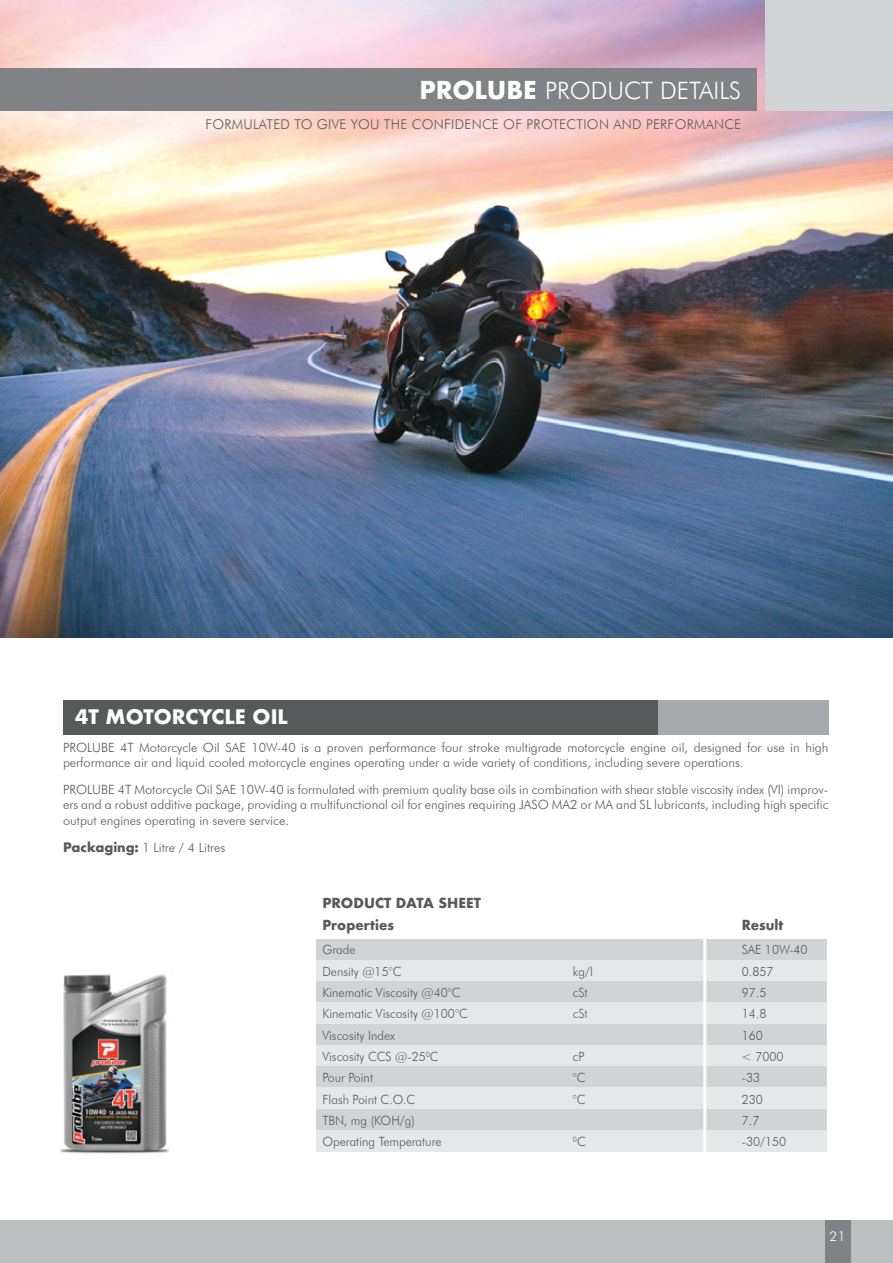
<style>
.page{position:relative;width:893px;height:1263px;background:#fff}
.page>*{position:absolute;margin:0;border:0;box-sizing:border-box;transform-origin:0 0}
.t1{font:300 24px "Futura BT";color:#fff}
.t2{font:700 19.5px "Futura";color:#fff}
.t3{font:300 13.5px "Futura BT";letter-spacing:.02em;color:#58595b}
.t4{font:700 13.5px/22.2px "Futura";color:#58595b}
.t5{font:300 13.5px "Futura BT";color:#fff}
.t6{font:700 13.5px "Futura";color:#58595b;scale:.96 1}
.t7{font:300 12.75px/15.3px "Futura BT";color:#58595b}
.t8{font:300 12.75px "Futura BT";color:#58595b;scale:.96 1}
.t9{font:300 7.5px "Futura BT";color:#58595b;scale:.96 1}
.s1{font-family:"Futura";font-weight:700}
.s2{font-size:12.75px}
</style>
<div class="page">
<img style="left:0;top:0;width:893px;height:638px">
<div style="left:765px;top:0;width:128px;height:111px;background:#d1d3d4"></div>
<div style="left:0;top:68px;width:757px;height:43px;background:#808285"></div>
<div style="left:0;top:1220px;width:893px;height:43px;background:#bcbec0"></div>
<div style="left:825px;top:1220px;width:25px;height:43px;background:#808285"></div>
<img style="left:60px;top:974px;width:110px;height:180px">
<div style="left:63px;top:700px;width:765px;height:34px;background:#58595b"></div>
<div style="left:658px;top:700px;width:170px;height:34px;background:#a7a9ac"></div>
<div style="left:317px;top:939px;width:510px;height:21px;background:#d1d3d4"></div>
<div style="left:317px;top:960px;width:510px;height:21px;background:#e6e7e8"></div>
<div style="left:317px;top:981px;width:510px;height:22px;background:#d1d3d4"></div>
<div style="left:317px;top:1003px;width:510px;height:21px;background:#e6e7e8"></div>
<div style="left:317px;top:1024px;width:510px;height:21px;background:#d1d3d4"></div>
<div style="left:317px;top:1045px;width:510px;height:21px;background:#e6e7e8"></div>
<div style="left:317px;top:1066px;width:510px;height:22px;background:#d1d3d4"></div>
<div style="left:317px;top:1109px;width:510px;height:21px;background:#d1d3d4"></div>
<div style="left:317px;top:1088px;width:510px;height:21px;background:#e6e7e8"></div>
<div style="left:317px;top:1130px;width:510px;height:21px;background:#e6e7e8"></div>
<hr style="left:703px;top:936px;width:3px;height:223px;background:#fff">
<h1 class="t1" style="left:419px;top:76px;width:323px"><span class="s1">PROLUBE</span> PRODUCT DETAILS</h1>
<p class="t3" style="left:205px;top:116px;width:537px">FORMULATED TO GIVE YOU THE CONFIDENCE OF PROTECTION AND PERFORMANCE</p>
<h2 class="t2" style="left:75px;top:704px;width:214px">4T MOTORCYCLE OIL</h2>
<p class="t7" style="left:63px;top:739px;width:767px">PROLUBE 4T Motorcycle Oil SAE 10W-40 is a proven performance four stroke multigrade motorcycle engine oil, designed for use in high performance air and liquid cooled motorcycle engines operating under a wide variety of conditions, including severe operations.</p>
<p class="t7" style="left:63px;top:782px;width:767px;text-align:justify">PROLUBE 4T Motorcycle Oil SAE 10W-40 is formulated with premium quality base oils in combination with shear stable viscosity index (VI) improv&shy;ers and a robust additive package, providing a multifunctional oil for engines requiring JASO MA2 or MA and SL lubricants, including high specific output engines operating in severe service.</p>
<p class="t7" style="left:63px;top:840px;width:164px"><span class="s1">Packaging:</span> 1 Litre / 4 Litres</p>
<p class="t4" style="left:322px;top:891px;width:160px">PRODUCT DATA SHEET<br>Properties</p>
<p class="t6" style="left:742px;top:916px;width:45px">Result</p>
<p class="t8" style="left:322px;top:942px;width:36px">Grade</p>
<p class="t8" style="left:742px;top:942px;width:70px">SAE 10W-40</p>
<p class="t8" style="left:322px;top:963px;width:84px">Density @15°C</p>
<p class="t8" style="left:573px;top:963px;width:22px">kg/l</p>
<p class="t8" style="left:742px;top:963px;width:35px">0.857</p>
<p class="t8" style="left:322px;top:985px;width:146px">Kinematic Viscosity @40°C</p>
<p class="t8" style="left:573px;top:985px;width:17px">cSt</p>
<p class="t8" style="left:742px;top:985px;width:27px">97.5</p>
<p class="t8" style="left:322px;top:1006px;width:153px">Kinematic Viscosity @100°C</p>
<p class="t8" style="left:573px;top:1006px;width:17px">cSt</p>
<p class="t8" style="left:742px;top:1006px;width:27px">14.8</p>
<p class="t8" style="left:322px;top:1027px;width:77px">Viscosity Index</p>
<p class="t8" style="left:742px;top:1027px;width:24px">160</p>
<p class="t8" style="left:322px;top:1049px;width:123px">Viscosity CCS @-25<sup>0</sup>C</p>
<p class="t8" style="left:573px;top:1049px;width:14px">cP</p>
<p class="t8" style="left:742px;top:1049px;width:45px">&lt; 7000</p>
<p class="t8" style="left:322px;top:1070px;width:54px">Pour Point</p>
<p class="t8" style="left:573px;top:1070px;width:15px">°C</p>
<p class="t8" style="left:742px;top:1070px;width:21px">-33</p>
<p class="t8" style="left:322px;top:1091px;width:98px">Flash Point C.O.C</p>
<p class="t8" style="left:573px;top:1091px;width:15px">°C</p>
<p class="t8" style="left:742px;top:1091px;width:24px">230</p>
<p class="t8" style="left:322px;top:1112px;width:98px">TBN, mg (KOH/g)</p>
<p class="t8" style="left:742px;top:1112px;width:20px">7.7</p>
<p class="t8" style="left:322px;top:1134px;width:126px">Operating Temperature</p>
<p class="t9" style="left:573px;top:1135px;width:15px">0<span class="s2">C</span></p>
<p class="t8" style="left:742px;top:1134px;width:48px">-30/150</p>
<p class="t5" style="left:830px;top:1228px;width:18px">13</p>
<p class="t5" style="left:830px;top:1228px;width:18px">21</p>
<p class="t5" style="left:830px;top:1228px;width:18px">05</p>
</div>
